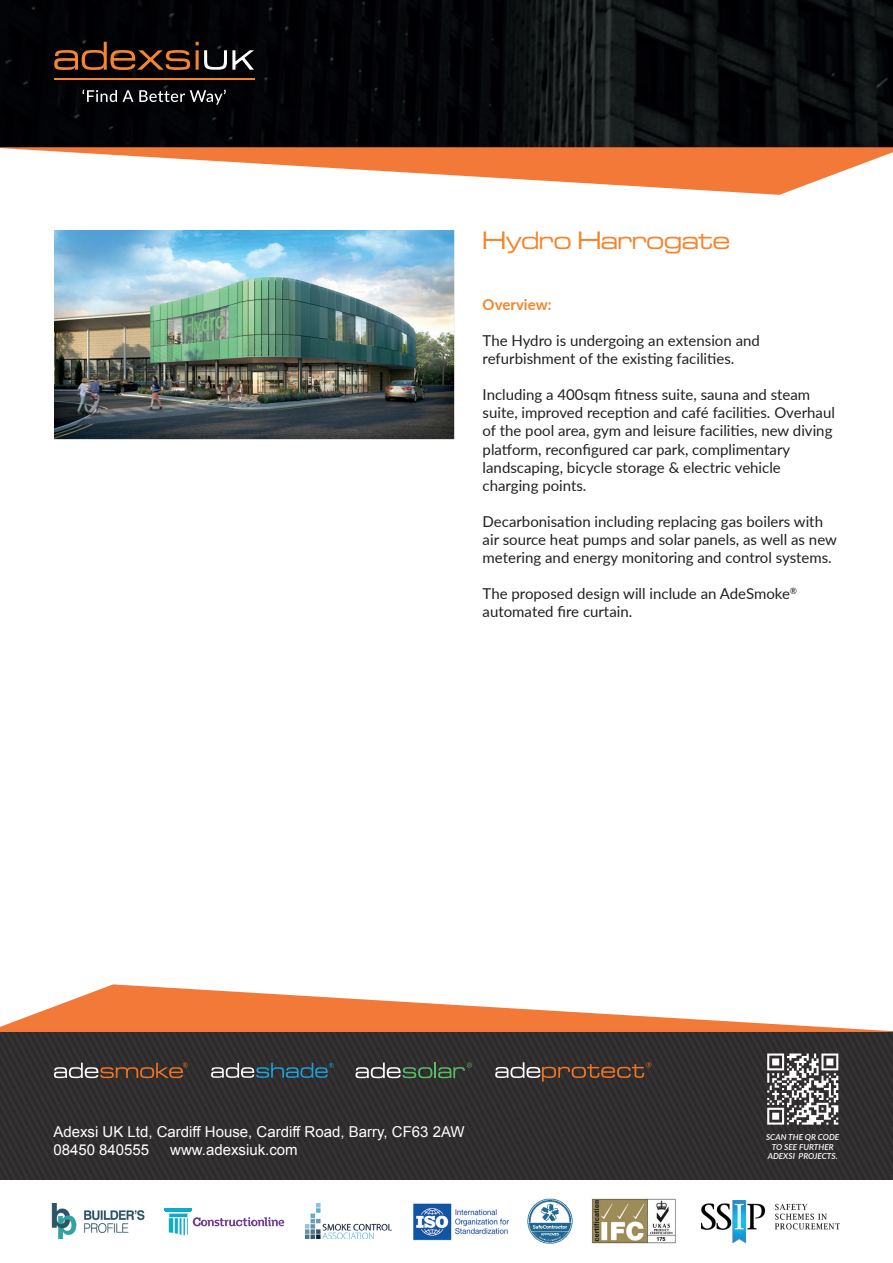
<style>
.page{position:relative;width:893px;height:1263px;background:#fff}
.page>*{position:absolute;margin:0;border:0;box-sizing:border-box;transform-origin:0 0}
.t1{font:26.25px "Microgramma D Medi Exte";color:#f5842a}
.t2{font:15px/18px "Lato";color:#231f20}
.t3{font:15px/18px "Arial";color:#fff}
.t4{font:700 15px "Lato";color:#f5842a}
.t5{font:italic 600 8.25px/9.9px "Lato";color:#fff;text-align:center}
</style>
<div class="page">
<img style="left:0;top:0;width:893px;height:147px">
<svg style="left:0;top:147px;width:893px;height:48px"></svg>
<hr style="left:165px;top:1208px;width:27px;height:3px;background:#0dadc5">
<svg style="left:166px;top:1211px;width:118px;height:24px"></svg>
<img style="left:51px;top:1204px;width:94px;height:34px">
<img style="left:413px;top:1203px;width:95px;height:38px">
<img style="left:592px;top:1198px;width:84px;height:46px">
<img style="left:527px;top:1198px;width:46px;height:46px">
<img style="left:305px;top:1203px;width:86px;height:36px">
<img style="left:701px;top:1201px;width:139px;height:41px">
<svg style="left:82px;top:89px;width:144px;height:16px;background:#363739"></svg>
<svg style="left:196px;top:42px;width:58px;height:28px;background:#3c3837"></svg>
<svg style="left:54px;top:42px;width:136px;height:28px;background:#472710"></svg>
<hr style="left:54px;top:79px;width:200px;height:1px;background:#f5842a">
<svg style="left:0;top:984px;width:893px;height:195px;background:#66544c"></svg>
<img style="left:54px;top:231px;width:401px;height:209px">
<h1 class="t1" style="left:483px;top:224px;width:249px">Hydro Harrogate</h1>
<p class="t4" style="left:483px;top:294px;width:70px">Overview:</p>
<p class="t2" style="left:483px;top:331px;width:279px">The Hydro is undergoing an extension and refurbishment of the existing facilities.</p>
<p class="t2" style="left:483px;top:385px;width:354px">Including a 400sqm fitness suite, sauna and steam suite, improved reception and café facilities. Overhaul of the pool area, gym and leisure facilities, new diving platform, reconfigured car park, complimentary landscaping, bicycle storage &amp; electric vehicle charging points.</p>
<p class="t2" style="left:483px;top:511px;width:356px">Decarbonisation including replacing gas boilers with air source heat pumps and solar panels, as well as new metering and energy monitoring and control systems.</p>
<p class="t2" style="left:483px;top:583px;width:316px">The proposed design will include an AdeSmoke<sup>® </sup>automated fire curtain.</p>
<p class="t3" style="left:53px;top:1123px;width:413px">Adexsi UK Ltd, Cardiff House, Cardiff Road, Barry, CF63 2AW<br>08450 840555</p>
<p class="t3" style="left:170px;top:1141px;width:129px">www.adexsiuk.com</p>
<p class="t5" style="left:766px;top:1131px;width:75px">SCAN THE QR CODE<br>TO SEE FURTHER<br>ADEXSI PROJECTS.</p>
</div>
